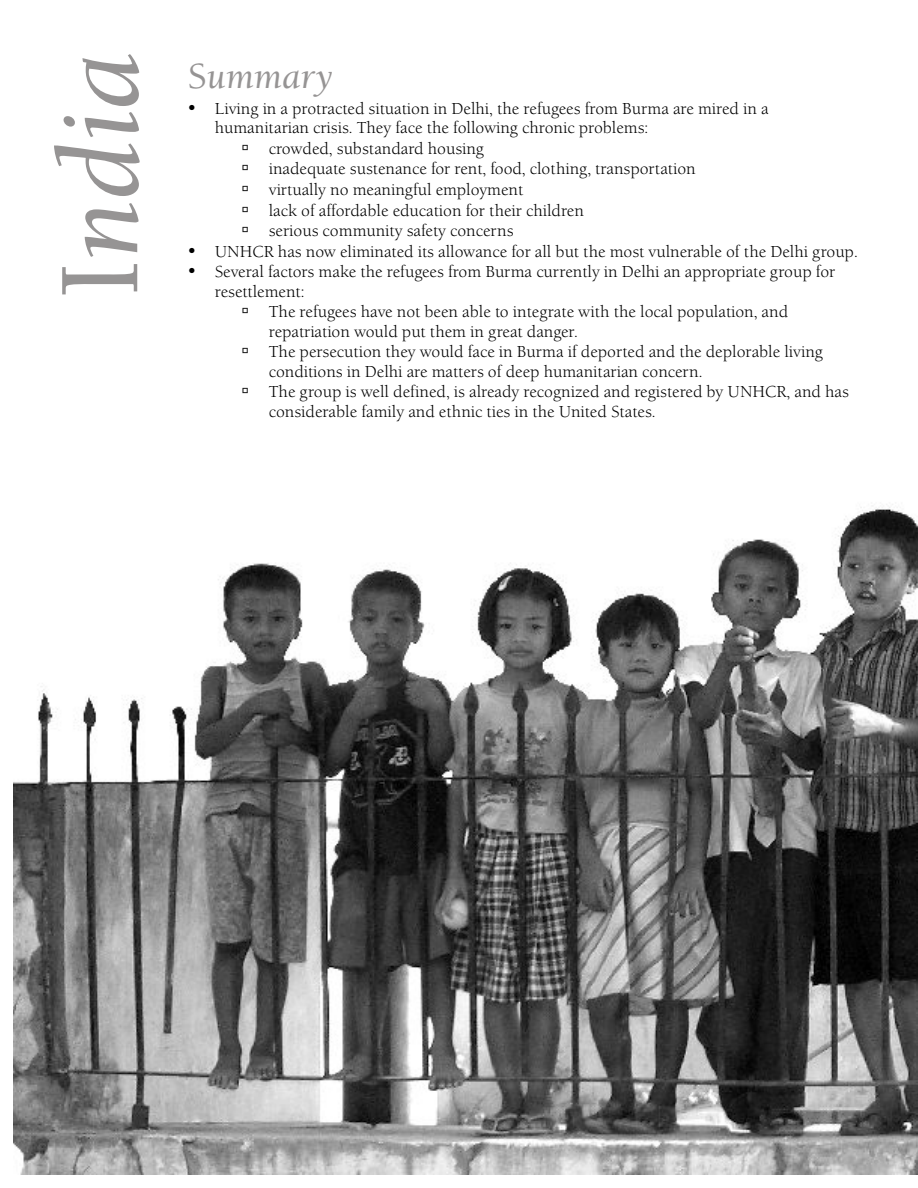
<style>
.page{position:relative;width:918px;height:1188px;background:#fff}
.page>*{position:absolute;margin:0;border:0;box-sizing:border-box;transform-origin:0 0}
.t1{font:italic 112.5px "Berkeley Old Md ITC";color:#969494}
.t2{font:italic 36px "Berkeley Old Md ITC";color:#969494}
.t3{font:16.5px "Berkeley Old ITC";color:#000}
.s1{font-style:normal}
</style>
<div class="page">
<img style="left:14px;top:504px;width:904px;height:670px">
<h1 class="t1" style="left:56px;top:298px;width:246px;rotate:-90deg"><span class="s1">I</span>ndia</h1>
<h2 class="t2" style="left:188px;top:61px;width:146px"><span class="s1">S</span>ummary</h2>
<p class="t3" style="left:188px;top:102px;width:582px">• Living in a protracted situation in Delhi, the refugees from Burma are mired in a</p>
<p class="t3" style="left:215px;top:121px;width:435px">humanitarian crisis. They face the following chronic problems:</p>
<p class="t3" style="left:269px;top:142px;width:217px">crowded, substandard housing</p>
<p class="t3" style="left:269px;top:162px;width:428px">inadequate sustenance for rent, food, clothing, transportation</p>
<p class="t3" style="left:269px;top:183px;width:256px">virtually no meaningful employment</p>
<p class="t3" style="left:269px;top:203px;width:317px">lack of affordable education for their children</p>
<p class="t3" style="left:269px;top:224px;width:246px">serious community safety concerns</p>
<p class="t3" style="left:188px;top:245px;width:671px">• UNHCR has now eliminated its allowance for all but the most vulnerable of the Delhi group.</p>
<p class="t3" style="left:188px;top:265px;width:649px">• Several factors make the refugees from Burma currently in Delhi an appropriate group for</p>
<p class="t3" style="left:215px;top:285px;width:91px">resettlement:</p>
<p class="t3" style="left:269px;top:305px;width:521px">The refugees have not been able to integrate with the local population, and</p>
<p class="t3" style="left:269px;top:325px;width:310px">repatriation would put them in great danger.</p>
<p class="t3" style="left:269px;top:345px;width:556px">The persecution they would face in Burma if deported and the deplorable living</p>
<p class="t3" style="left:269px;top:365px;width:435px">conditions in Delhi are matters of deep humanitarian concern.</p>
<p class="t3" style="left:269px;top:385px;width:582px">The group is well defined, is already recognized and registered by UNHCR, and has</p>
<p class="t3" style="left:269px;top:405px;width:388px">considerable family and ethnic ties in the United States.</p>
</div>
